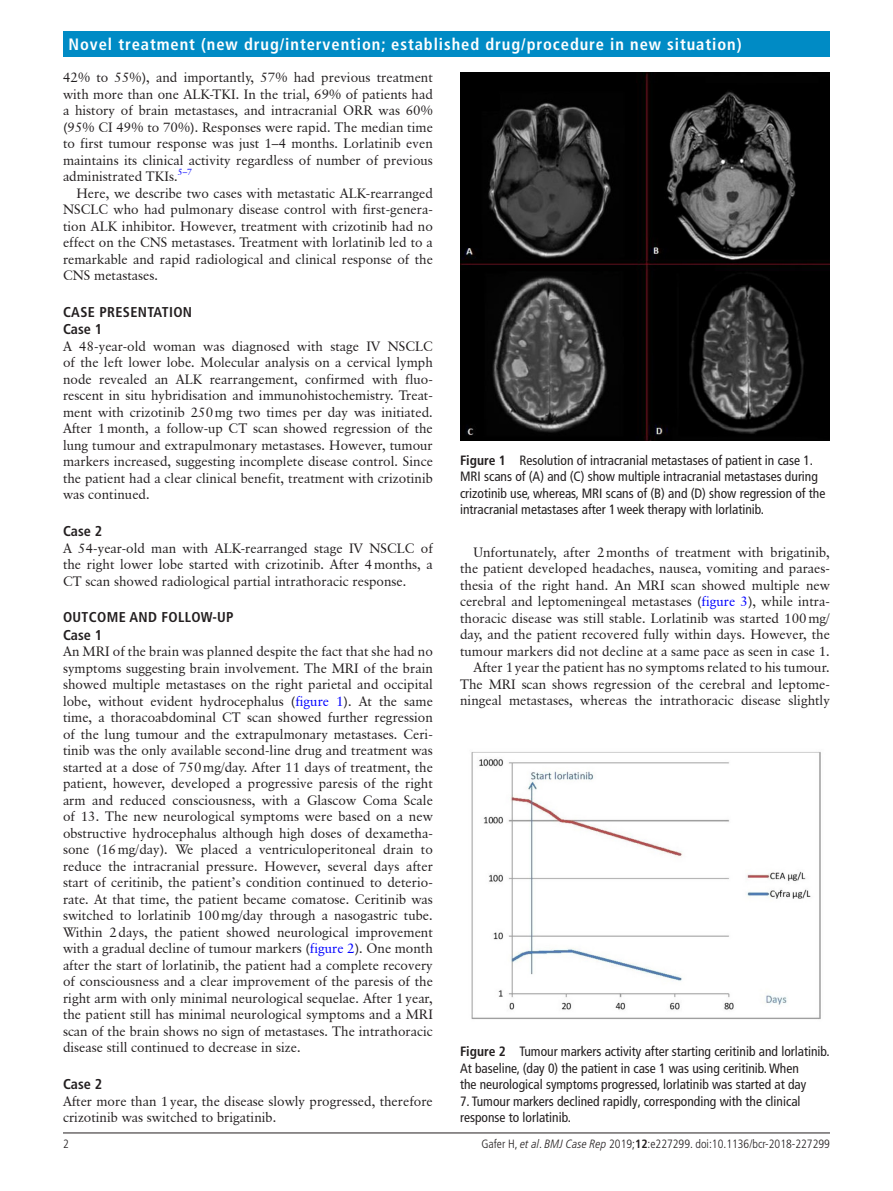
<style>
.page{position:relative;width:893px;height:1191px;background:#fff}
.page>*{position:absolute;margin:0;border:0;box-sizing:border-box;transform-origin:0 0}
.t1{font:700 condensed 16.5px "Frutiger LT Pro";letter-spacing:.055em;color:#fff}
.t2{font:700 condensed 14.25px/17.2px "Frutiger LT Pro";letter-spacing:.025em;color:#231f20}
.t3{font:13.5px/16.5px "Classical Garamond BT";color:#231f20;text-align:justify}
.t4{font:condensed 13.5px/16.5px "Frutiger LT Pro";color:#231f20}
.t5{font:300 condensed 12px "Frutiger LT Pro";color:#231f20}
.s1{color:#00f}
.s2{font-weight:700}
.s3{font-style:italic}
</style>
<div class="page">
<hr style="left:63px;top:1132px;width:767px;height:1px;background:#231f20">
<div style="left:63px;top:31px;width:767px;height:25px;background:#008bc5"></div>
<img style="left:460px;top:72px;width:370px;height:368px">
<img style="left:471px;top:751px;width:350px;height:269px">
<p class="t1" style="left:69px;top:34px;width:674px">Novel treatment (new drug/intervention; established drug/procedure in new situation)</p>
<p class="t3" style="left:63px;top:69px;width:371px">42% to 55%), and importantly, 57% had previous treatment with more than one ALK-TKI. In the trial, 69% of patients had a history of brain metastases, and intracranial ORR was 60% (95% CI 49% to 70%). Responses were rapid. The median time to first tumour response was just 1–4 months. Lorlatinib even maintains its clinical activity regardless of number of previous administrated TKIs.<sup>5–7</sup></p>
<p class="t3" style="left:63px;top:185px;width:371px;text-indent:14px">Here, we describe two cases with metastatic ALK-rearranged NSCLC who had pulmonary disease control with first-genera&shy;tion ALK inhibitor. However, treatment with crizotinib had no effect on the CNS metastases. Treatment with lorlatinib led to a remarkable and rapid radiological and clinical response of the CNS metastases.</p>
<p class="t2" style="left:63px;top:303px;width:131px">Case presentation<br>Case 1</p>
<p class="t3" style="left:63px;top:338px;width:371px">A 48-year-old woman was diagnosed with stage IV NSCLC of the left lower lobe. Molecular analysis on a cervical lymph node revealed an ALK rearrangement, confirmed with fluo&shy;rescent in situ hybridisation and immunohistochemistry. Treat&shy;ment with crizotinib 250mg two times per day was initiated.<br>After 1month, a follow-up CT scan showed regression of the lung tumour and extrapulmonary metastases. However, tumour markers increased, suggesting incomplete disease control. Since the patient had a clear clinical benefit, treatment with crizotinib was continued.</p>
<p class="t2" style="left:63px;top:522px;width:41px">Case 2</p>
<p class="t3" style="left:63px;top:539px;width:371px">A 54-year-old man with ALK-rearranged stage IV NSCLC of the right lower lobe started with crizotinib. After 4months, a CT scan showed radiological partial intrathoracic response.</p>
<p class="t2" style="left:63px;top:609px;width:172px">Outcome and follow-up<br>Case 1</p>
<p class="t3" style="left:63px;top:643px;width:371px">An MRI of the brain was planned despite the fact that she had no symptoms suggesting brain involvement. The MRI of the brain showed multiple metastases on the right parietal and occipital lobe, without evident hydrocephalus (<span class="s1">figure 1</span>). At the same time, a thoracoabdominal CT scan showed further regression of the lung tumour and the extrapulmonary metastases. Ceri&shy;tinib was the only available second-line drug and treatment was started at a dose of 750mg/day. After 11 days of treatment, the patient, however, developed a progressive paresis of the right arm and reduced consciousness, with a Glascow Coma Scale of 13. The new neurological symptoms were based on a new obstructive hydrocephalus although high doses of dexametha&shy;sone (16mg/day). We placed a ventriculoperitoneal drain to reduce the intracranial pressure. However, several days after start of ceritinib, the patient’s condition continued to deterio&shy;rate. At that time, the patient became comatose. Ceritinib was switched to lorlatinib 100mg/day through a nasogastric tube.<br>Within 2days, the patient showed neurological improvement with a gradual decline of tumour markers (<span class="s1">figure 2</span>). One month after the start of lorlatinib, the patient had a complete recovery of consciousness and a clear improvement of the paresis of the right arm with only minimal neurological sequelae. After 1year, the patient still has minimal neurological symptoms and a MRI scan of the brain shows no sign of metastases. The intrathoracic disease still continued to decrease in size.</p>
<p class="t2" style="left:63px;top:1075px;width:41px">Case 2</p>
<p class="t3" style="left:63px;top:1092px;width:371px">After more than 1year, the disease slowly progressed, therefore crizotinib was switched to brigatinib.</p>
<p class="t4" style="left:460px;top:452px;width:367px"><span class="s2">Figure 1</span> Resolution of intracranial metastases of patient in case 1.<br>MRI scans of (A) and (C) show multiple intracranial metastases during crizotinib use, whereas, MRI scans of (B) and (D) show regression of the intracranial metastases after 1week therapy with lorlatinib.</p>
<p class="t3" style="left:460px;top:543px;width:371px;text-align:right">Unfortunately, after 2months of treatment with brigatinib, the patient developed headaches, nausea, vomiting and paraes&shy;thesia of the right hand. An MRI scan showed multiple new cerebral and leptomeningeal metastases (<span class="s1">figure 3</span>), while intra&shy;thoracic disease was still stable. Lorlatinib was started 100mg/ day, and the patient recovered fully within days. However, the tumour markers did not decline at a same pace as seen in case 1.<br>After 1year the patient has no symptoms related to his tumour.<br>The MRI scan shows regression of the cerebral and leptome&shy;ningeal metastases, whereas the intrathoracic disease slightly</p>
<p class="t4" style="left:460px;top:1043px;width:371px"><span class="s2">Figure 2</span> Tumour markers activity after starting ceritinib and lorlatinib.<br>At baseline, (day 0) the patient in case 1 was using ceritinib. When<br>the neurological symptoms progressed, lorlatinib was started at day</p>
<p class="t4" style="left:460px;top:1092px;width:342px">7. Tumour markers declined rapidly, corresponding with the clinical response to lorlatinib.</p>
<p class="t5" style="left:63px;top:1136px;width:7px">2</p>
<p class="t5" style="left:481px;top:1136px;width:350px">Gafer H, <span class="s3">et al</span>. <span class="s3">BMJ Case Rep</span> 2019;<span class="s2">12</span>:e227299. doi:10.1136/bcr-2018-227299</p>
</div>
